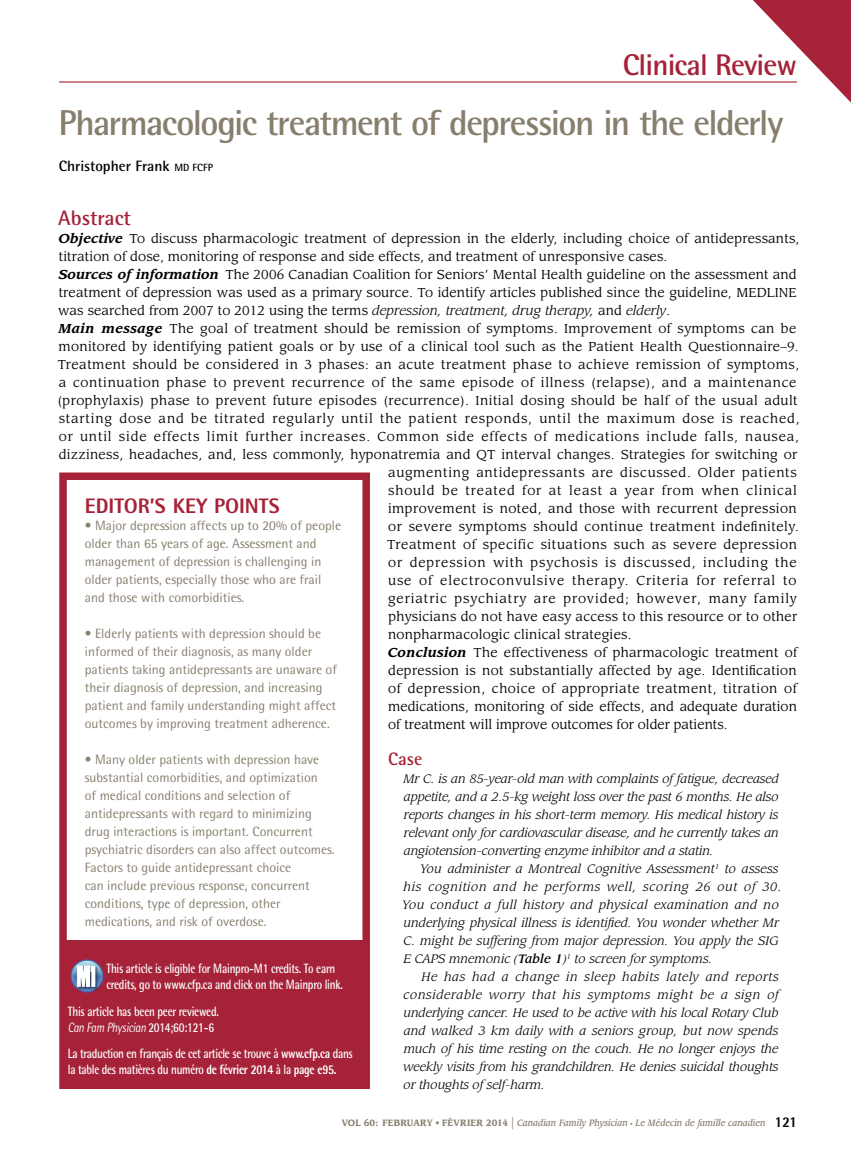
<style>
.page{position:relative;width:851px;height:1161px;background:#fff}
.page>*{position:absolute;margin:0;border:0;box-sizing:border-box;transform-origin:0 0}
.t1{font:700 36px "Rotis Semi Sans Std";letter-spacing:-.04em;color:#887e6e}
.t2{font:700 30px "Rotis Semi Sans Std";letter-spacing:-.03em;color:#a52238}
.t3{font:800 21px "Rotis Semi Sans Std";color:#a52238}
.t4{font:700 21px "Rotis Semi Sans Std";color:#a52238}
.t5{font:700 18px "Rotis Semi Sans Std";color:#a52238}
.t6{font:700 15px "Rotis Semi Sans Std";color:#000}
.t7{font:13.5px/18px "Rotis Semi Sans Std";color:#887e6e}
.t8{font:700 13.5px/16.5px "Rotis Semi Sans Std";letter-spacing:-.02em;color:#fff;scale:.8 1}
.t9{font:12.75px "Leawood Std";letter-spacing:.03em;color:#000}
.t10{font:12.75px "Leawood Std";letter-spacing:.01em;color:#000}
.t11{font:12.75px "Leawood Std";letter-spacing:.065em;color:#000}
.t12{font:12.75px "Leawood Std";letter-spacing:.07em;color:#000}
.t13{font:12.75px "Leawood Std";letter-spacing:.05em;color:#000}
.t14{font:12.75px "Leawood Std";letter-spacing:.005em;color:#000}
.t15{font:12.75px "Leawood Std";letter-spacing:.055em;color:#000}
.t16{font:12.75px "Leawood Std";color:#000}
.t17{font:12.15px/12.1px "Rotis Semi Sans Std";letter-spacing:-.01em;color:#fff}
.t18{font:italic 12px/18px "Leawood Std";letter-spacing:.01em;color:#000;text-align:justify}
.t19{font:italic 500 9px "Leawood Std";color:#887e6e;scale:.9 1}
.s1{font-size:10.5px}
.s2{font-weight:700;font-style:italic}
.s3{font-style:italic}
.s4{font-weight:500}
.s5{font-weight:700}
.s6{font-weight:400;font-style:italic}
.s7{font-weight:800}
.s8{font-weight:700;font-style:normal}
.s9{font-weight:400;font-style:normal}
.s10{font-weight:400;font-style:normal;font-size:15px}
.s11{font-style:normal;font-size:6px}
.s12{font-family:"Rotis Semi Sans Std";font-weight:800;font-style:normal;font-size:15px;color:#000}
</style>
<div class="page">
<svg style="left:753px;top:0;width:97px;height:102px"></svg>
<hr style="left:59px;top:81px;width:737px;height:2px;background:#a52238">
<div style="left:64px;top:940px;width:300px;height:147px;background:#a52238"></div>
<div style="left:59px;top:472px;width:311px;height:617px;border:8px solid #a52238"></div>
<svg style="left:71px;top:959px;width:32px;height:34px"></svg>
<h2 class="t2" style="left:622px;top:47px;width:176px">Clinical Review</h2>
<h1 class="t1" style="left:59px;top:101px;width:726px">Pharmacologic treatment of depression in the elderly</h1>
<p class="t6" style="left:59px;top:157px;width:156px">Christopher Frank <span class="s1">MD FCFP</span></p>
<h3 class="t4" style="left:58px;top:205px;width:74px">Abstract</h3>
<p class="t10" style="left:58px;top:231px;width:742px"><span class="s2">Objective</span> To discuss pharmacologic treatment of depression in the elderly, including choice of antidepressants,</p>
<p class="t10" style="left:59px;top:249px;width:610px">titration of dose, monitoring of response and side effects, and treatment of unresponsive cases.</p>
<p class="t10" style="left:59px;top:267px;width:739px"><span class="s2">Sources of information</span> The 2006 Canadian Coalition for Seniors’ Mental Health guideline on the assessment and</p>
<p class="t10" style="left:59px;top:285px;width:739px">treatment of depression was used as a primary source. To identify articles published since the guideline, MEDLINE</p>
<p class="t10" style="left:58px;top:303px;width:613px">was searched from 2007 to 2012 using the terms <span class="s3">depression, treatment, drug therapy,</span> and <span class="s3">elderly</span>.</p>
<p class="t9" style="left:58px;top:321px;width:739px"><span class="s2">Main message</span> The goal of treatment should be remission of symptoms. Improvement of symptoms can be</p>
<p class="t9" style="left:59px;top:339px;width:741px">monitored by identifying patient goals or by use of a clinical tool such as the Patient Health Questionnaire–9.</p>
<p class="t9" style="left:58px;top:357px;width:742px">Treatment should be considered in 3 phases: an acute treatment phase to achieve remission of symptoms,</p>
<p class="t13" style="left:59px;top:375px;width:739px">a continuation phase to prevent recurrence of the same episode of illness (relapse), and a maintenance</p>
<p class="t9" style="left:58px;top:393px;width:741px">(prophylaxis) phase to prevent future episodes (recurrence). Initial dosing should be half of the usual adult</p>
<p class="t11" style="left:59px;top:411px;width:742px">starting dose and be titrated regularly until the patient responds, until the maximum dose is reached,</p>
<p class="t11" style="left:59px;top:429px;width:741px">or until side effects limit further increases. Common side effects of medications include falls, nausea,</p>
<p class="t9" style="left:59px;top:447px;width:740px">dizziness, headaches, and, less commonly, hyponatremia and QT interval changes. Strategies for switching or</p>
<p class="t15" style="left:388px;top:465px;width:410px">augmenting antidepressants are discussed. Older patients</p>
<p class="t11" style="left:388px;top:483px;width:410px">should be treated for at least a year from when clinical</p>
<p class="t9" style="left:388px;top:501px;width:410px">improvement is noted, and those with recurrent depression</p>
<p class="t9" style="left:388px;top:519px;width:412px">or severe symptoms should continue treatment indefinitely.</p>
<p class="t9" style="left:387px;top:537px;width:411px">Treatment of specific situations such as severe depression</p>
<p class="t11" style="left:388px;top:555px;width:410px">or depression with psychosis is discussed, including the</p>
<p class="t12" style="left:388px;top:573px;width:410px">use of electroconvulsive therapy. Criteria for referral to</p>
<p class="t12" style="left:388px;top:591px;width:410px">geriatric psychiatry are provided; however, many family</p>
<p class="t9" style="left:388px;top:609px;width:410px">physicians do not have easy access to this resource or to other</p>
<p class="t9" style="left:388px;top:627px;width:245px">nonpharmacologic clinical strategies.</p>
<p class="t9" style="left:388px;top:645px;width:411px"><span class="s2">Conclusion</span> The effectiveness of pharmacologic treatment of</p>
<p class="t9" style="left:388px;top:663px;width:410px">depression is not substantially affected by age. Identification</p>
<p class="t9" style="left:388px;top:681px;width:410px">of depression, choice of appropriate treatment, titration of</p>
<p class="t14" style="left:388px;top:699px;width:410px">medications, monitoring of side effects, and adequate duration</p>
<p class="t16" style="left:388px;top:717px;width:341px">of treatment will improve outcomes for older patients.</p>
<h3 class="t5" style="left:388px;top:748px;width:36px">Case</h3>
<p class="t18" style="left:403px;top:770px;width:377px">Mr C. is an 85-year-old man with complaints of fatigue, decreased appetite, and a 2.5-kg weight loss over the past 6 months. He also reports changes in his short-term memory. His medical history is relevant only for cardiovascular disease, and he currently takes an angiotension-converting enzyme inhibitor and a statin.</p>
<p class="t18" style="left:402px;top:860px;width:380px;text-align:left;text-indent:18px">You administer a Montreal Cognitive Assessment<sup>1</sup> to assess his cognition and he performs well, scoring 26 out of 30.<br>You conduct a full history and physical examination and no underlying physical illness is identified. You wonder whether Mr C. might be suffering from major depression. You apply the SIG E CAPS mnemonic (<span class="s4">Table 1</span>)<sup>1</sup> to screen for symptoms.</p>
<p class="t18" style="left:403px;top:968px;width:377px;text-indent:18px">He has had a change in sleep habits lately and reports considerable worry that his symptoms might be a sign of underlying cancer. He used to be active with his local Rotary Club and walked 3 km daily with a seniors group, but now spends much of his time resting on the couch. He no longer enjoys the weekly visits from his grandchildren. He denies suicidal thoughts or thoughts of self-harm.</p>
<h3 class="t3" style="left:85px;top:493px;width:196px">EDITOR’S KEY POINTS</h3>
<p class="t7" style="left:85px;top:517px;width:258px">• Major depression affects up to 20% of people older than 65 years of age. Assessment and management of depression is challenging in older patients, especially those who are frail and those with comorbidities.</p>
<p class="t7" style="left:85px;top:625px;width:254px">• Elderly patients with depression should be informed of their diagnosis, as many older patients taking antidepressants are unaware of their diagnosis of depression, and increasing patient and family understanding might affect outcomes by improving treatment adherence.</p>
<p class="t7" style="left:85px;top:751px;width:251px">• Many older patients with depression have substantial comorbidities, and optimization<br>of medical conditions and selection of antidepressants with regard to minimizing drug interactions is important. Concurrent psychiatric disorders can also affect outcomes.<br>Factors to guide antidepressant choice<br>can include previous response, concurrent conditions, type of depression, other medications, and risk of overdose.</p>
<p class="t17" style="left:107px;top:964px;width:264px">This article is eligible for <span class="s5">Mainpro-M1</span> credits. To earn credits, go to <span class="s5">www.cfp.ca</span> and click on the <span class="s5">Mainpro</span> link.</p>
<p class="t8" style="left:106px;top:960px;width:297px">This article is eligible for Mainpro-M1 credits. To earn credits, go to www.cfp.ca and click on the Mainpro link.</p>
<p class="t8" style="left:68px;top:1003px;width:190px">This article has been peer reviewed.<br><span class="s6">Can Fam Physician</span> 2014;60:121-6</p>
<p class="t8" style="left:68px;top:1045px;width:358px">La traduction en français de cet article se trouve à <span class="s7">www.cfp.ca</span> dans la table des matières du numéro <span class="s7">de février 2014</span> à la <span class="s7">page e95.</span></p>
<p class="t19" style="left:341px;top:1118px;width:507px"><span class="s8">VOL 60: FEBRUARY</span> <span class="s9">•</span> <span class="s8">FÉVRIER 2014</span> <span class="s10">|</span> Canadian Family Physician <span class="s11">•</span> Le Médecin de famille canadien <span class="s12">121</span></p>
</div>
